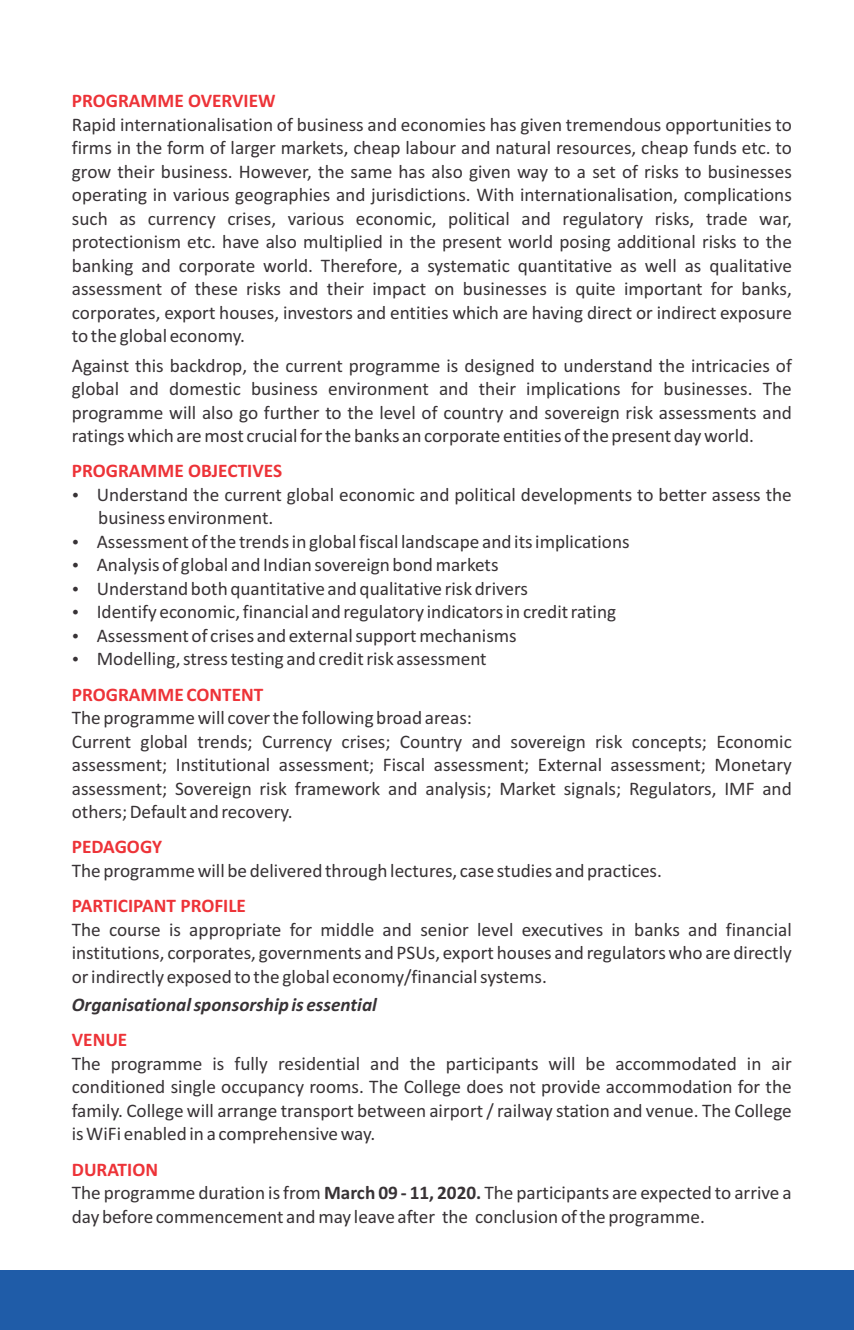
<style>
.page{position:relative;width:854px;height:1330px;background:#fff}
.page>*{position:absolute;margin:0;border:0;box-sizing:border-box;transform-origin:0 0}
.t1{font:19.25px/23.4px "Calibri";color:#383336;text-align:justify}
.t2{font:700 19.25px "Calibri";color:#ed3338}
.t3{font:italic 700 19.25px "Calibri";color:#383336}
.s1{font-weight:700}
</style>
<div class="page">
<div style="left:0;top:1270px;width:853px;height:59px;background:#1f5ca8"></div>
<p class="t2" style="left:72px;top:93px;width:205px">PROGRAMME OVERVIEW</p>
<p class="t1" style="left:72px;top:114px;width:721px">Rapid internationalisation of business and economies has given tremendous opportunities to firms in the form of larger markets, cheap labour and natural resources, cheap funds etc. to grow their business. However, the same has also given way to a set of risks to businesses operating in various geographies and jurisdictions. With internationalisation, complications such as currency crises, various economic, political and regulatory risks, trade war, protectionism etc. have also multiplied in the present world posing additional risks to the banking and corporate world. Therefore, a systematic quantitative as well as qualitative assessment of these risks and their impact on businesses is quite important for banks, corporates, export houses, investors and entities which are having direct or indirect exposure to the global economy.</p>
<p class="t1" style="left:72px;top:355px;width:721px">Against this backdrop, the current programme is designed to understand the intricacies of global and domestic business environment and their implications for businesses. The programme will also go further to the level of country and sovereign risk assessments and ratings which are most crucial for the banks an corporate entities of the present day world.</p>
<p class="t2" style="left:72px;top:463px;width:211px">PROGRAMME OBJECTIVES</p>
<p class="t1" style="left:97px;top:484px;width:696px;text-align:left">Understand the current global economic and political developments to better assess the business environment.<br>Assessment of the trends in global fiscal landscape and its implications<br>Analysis of global and Indian sovereign bond markets<br>Understand both quantitative and qualitative risk drivers<br>Identify economic, financial and regulatory indicators in credit rating<br>Assessment of crises and external support mechanisms<br>Modelling, stress testing and credit risk assessment</p>
<p class="t2" style="left:72px;top:686px;width:193px">PROGRAMME CONTENT</p>
<p class="t1" style="left:72px;top:707px;width:721px;text-align:left">The programme will cover the following broad areas:<br>Current global trends; Currency crises; Country and sovereign risk concepts; Economic assessment; Institutional assessment; Fiscal assessment; External assessment; Monetary assessment; Sovereign risk framework and analysis; Market signals; Regulators, IMF and others; Default and recovery.</p>
<p class="t2" style="left:72px;top:839px;width:92px">PEDAGOGY</p>
<p class="t1" style="left:72px;top:860px;width:591px">The programme will be delivered through lectures, case studies and practices.</p>
<p class="t2" style="left:72px;top:897px;width:175px">PARTICIPANT PROFILE</p>
<p class="t1" style="left:72px;top:919px;width:721px">The course is appropriate for middle and senior level executives in banks and financial institutions, corporates, governments and PSUs, export houses and regulators who are directly or indirectly exposed to the global economy/financial systems.</p>
<p class="t3" style="left:72px;top:996px;width:306px">Organisational sponsorship is essential</p>
<p class="t2" style="left:72px;top:1031px;width:57px">VENUE</p>
<p class="t1" style="left:72px;top:1053px;width:721px">The programme is fully residential and the participants will be accommodated in air conditioned single occupancy rooms. The College does not provide accommodation for the family. College will arrange transport between airport / railway station and venue. The College is WiFi enabled in a comprehensive way.</p>
<p class="t2" style="left:72px;top:1161px;width:88px">DURATION</p>
<p class="t1" style="left:72px;top:1182px;width:721px">The programme duration is from <span class="s1">March 09 - 11, 2020.</span> The participants are expected to arrive a day before commencement and may leave after the conclusion of the programme.</p>
</div>
